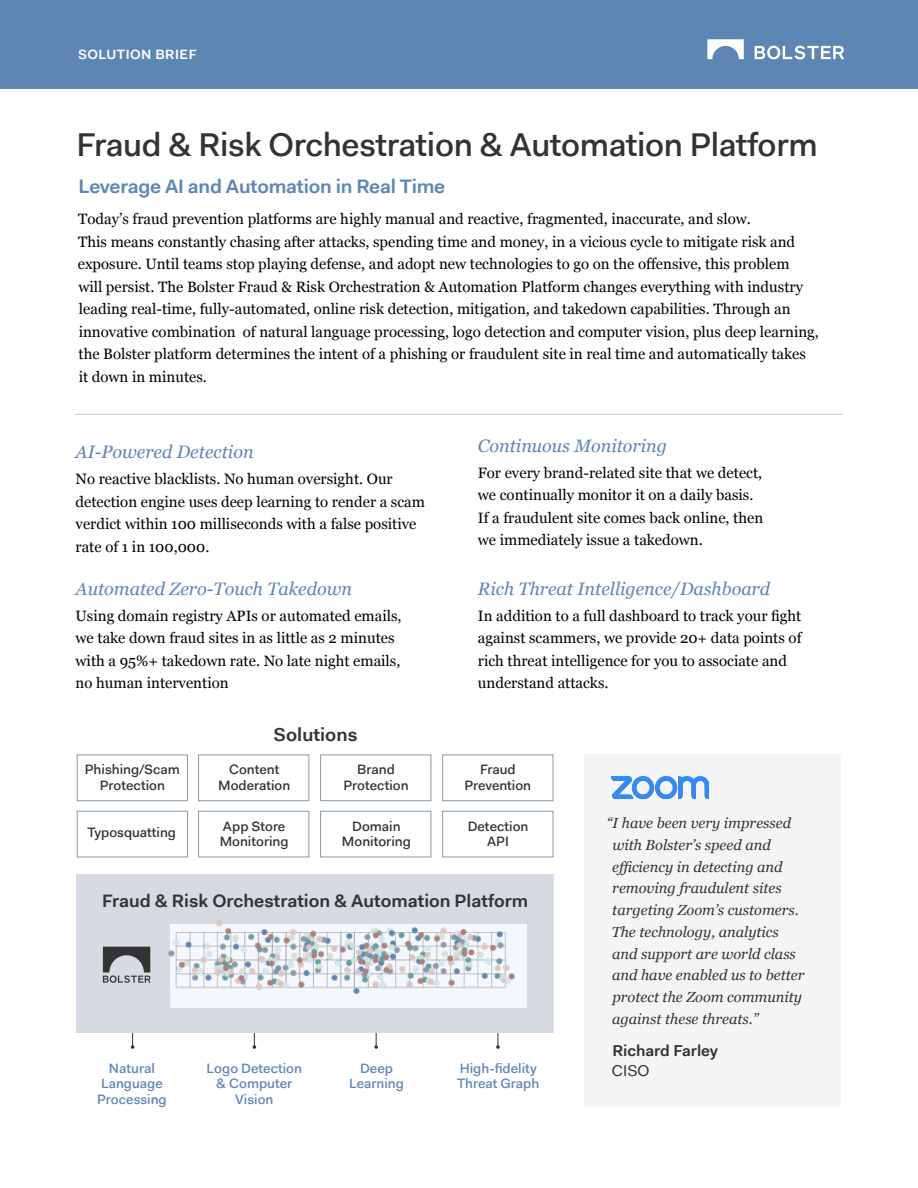
<style>
.page{position:relative;width:918px;height:1188px;background:#fff}
.page>*{position:absolute;margin:0;border:0;box-sizing:border-box;transform-origin:0 0}
.page_title{font:500 33px "Fakt TT";letter-spacing:-.01em;color:#333}
.page_title-2{font:600 19.5px "Fakt TT";letter-spacing:-.01em;color:#5d86b4}
.intro_style_smaller{font:600 18.75px "Fakt TT";color:#333}
.intro_style_smaller-2{font:italic 18px "Georgia";color:#5d86b4}
.intro_style_smaller-3{font:600 18px "Fakt TT";color:#333}
.intro_style_smaller-4{font:600 15.75px "Fakt TT";color:#333}
.intro_style_smaller-5{font:15.75px "Fakt TT";color:#333}
.page_title-3{font:15px/22.5px "Georgia";color:#000}
.body_paragraph{font:15px/22.5px "Georgia";color:#000}
.intro_style_smaller-6{font:italic 14.7px/21.8px "Georgia";color:#333}
.intro_style_smaller-7{font:500 13.65px/15.6px "Fakt TT";color:#333;text-align:center}
.intro_style_smaller-8{font:500 13.65px/15.6px "Fakt TT";color:#5d86b4;text-align:center}
.t1{font:600 13.5px "Fakt TT";letter-spacing:.035em;color:#fff}
</style>
<div class="page">
<div style="left:0;top:0;width:918px;height:89px;background:#5d86b4"></div>
<svg style="left:755px;top:46px;width:89px;height:13px"></svg>
<svg style="left:707px;top:39px;width:37px;height:20px"></svg>
<hr style="left:75px;top:414px;width:767px;height:1px;background:#c4ccd6">
<div style="left:584px;top:754px;width:257px;height:353px;background:#f3f5f7"></div>
<img style="left:612px;top:777px;width:97px;height:21px">
<div style="left:77px;top:811px;width:111px;height:46px;border:1px solid #8a99ab"></div>
<div style="left:198px;top:811px;width:111px;height:46px;border:1px solid #8a99ab"></div>
<div style="left:320px;top:811px;width:111px;height:46px;border:1px solid #8a99ab"></div>
<div style="left:442px;top:811px;width:111px;height:46px;border:1px solid #8a99ab"></div>
<div style="left:77px;top:755px;width:111px;height:46px;border:1px solid #8a99ab"></div>
<div style="left:198px;top:755px;width:111px;height:46px;border:1px solid #8a99ab"></div>
<div style="left:320px;top:755px;width:111px;height:46px;border:1px solid #8a99ab"></div>
<div style="left:442px;top:755px;width:111px;height:46px;border:1px solid #8a99ab"></div>
<svg style="left:131px;top:1032px;width:3px;height:17px"></svg>
<svg style="left:253px;top:1032px;width:3px;height:17px"></svg>
<svg style="left:374px;top:1032px;width:4px;height:17px"></svg>
<svg style="left:496px;top:1032px;width:4px;height:17px"></svg>
<div style="left:76px;top:874px;width:477px;height:158px;background:#d6dbe3"></div>
<img style="left:168px;top:920px;width:355px;height:88px">
<svg style="left:103px;top:947px;width:48px;height:36px"></svg>
<p class="t1" style="left:78px;top:45px;width:120px">SOLUTION BRIEF</p>
<p class="page_title" style="left:76px;top:123px;width:743px">Fraud &amp; Risk Orchestration &amp; Automation Platform</p>
<p class="page_title-2" style="left:78px;top:173px;width:368px">Leverage AI and Automation in Real Time</p>
<p class="page_title-3" style="left:78px;top:207px;width:743px">Today’s fraud prevention platforms are highly manual and reactive, fragmented, inaccurate, and slow.<br>This means constantly chasing after attacks, spending time and money, in a vicious cycle to mitigate risk and exposure. Until teams stop playing defense, and adopt new technologies to go on the offensive, this problem<br>will persist. The Bolster Fraud &amp; Risk Orchestration &amp; Automation Platform changes everything with industry leading real-time, fully-automated, online risk detection, mitigation, and takedown capabilities. Through an innovative combination of natural language processing, logo detection and computer vision, plus deep learning, the Bolster platform determines the intent of a phishing or fraudulent site in real time and automatically takes<br>it down in minutes.</p>
<p class="intro_style_smaller-2" style="left:76px;top:439px;width:180px">AI-Powered Detection</p>
<p class="body_paragraph" style="left:76px;top:467px;width:351px">No reactive blacklists. No human oversight. Our detection engine uses deep learning to render a scam verdict within 100 milliseconds with a false positive rate of 1 in 100,000.</p>
<p class="intro_style_smaller-2" style="left:478px;top:433px;width:191px">Continuous Monitoring</p>
<p class="body_paragraph" style="left:478px;top:461px;width:287px">For every brand-related site that we detect, we continually monitor it on a daily basis.<br>If a fraudulent site comes back online, then we immediately issue a takedown.</p>
<p class="intro_style_smaller-2" style="left:76px;top:576px;width:278px">Automated Zero-Touch Takedown</p>
<p class="body_paragraph" style="left:76px;top:604px;width:328px">Using domain registry APIs or automated emails, we take down fraud sites in as little as 2 minutes with a 95%+ takedown rate. No late night emails, no human intervention</p>
<p class="intro_style_smaller-2" style="left:478px;top:576px;width:294px">Rich Threat Intelligence/Dashboard</p>
<p class="body_paragraph" style="left:478px;top:604px;width:325px">In addition to a full dashboard to track your fight against scammers, we provide 20+ data points of rich threat intelligence for you to associate and understand attacks.</p>
<p class="intro_style_smaller" style="left:274px;top:722px;width:85px">Solutions</p>
<p class="intro_style_smaller-7" style="left:85px;top:762px;width:97px">Phishing/Scam</p>
<p class="intro_style_smaller-7" style="left:100px;top:777px;width:67px">Protection</p>
<p class="intro_style_smaller-7" style="left:229px;top:762px;width:52px">Content</p>
<p class="intro_style_smaller-7" style="left:218px;top:777px;width:74px">Moderation</p>
<p class="intro_style_smaller-7" style="left:357px;top:762px;width:39px">Brand</p>
<p class="intro_style_smaller-7" style="left:343px;top:777px;width:67px">Protection</p>
<p class="intro_style_smaller-7" style="left:480px;top:762px;width:37px">Fraud</p>
<p class="intro_style_smaller-7" style="left:465px;top:777px;width:68px">Prevention</p>
<p class="intro_style_smaller-7" style="left:87px;top:825px;width:90px">Typosquatting</p>
<p class="intro_style_smaller-7" style="left:223px;top:818px;width:64px">App Store</p>
<p class="intro_style_smaller-7" style="left:220px;top:834px;width:70px">Monitoring</p>
<p class="intro_style_smaller-7" style="left:342px;top:818px;width:70px">Domain<br>Monitoring</p>
<p class="intro_style_smaller-7" style="left:468px;top:818px;width:62px">Detection</p>
<p class="intro_style_smaller-7" style="left:487px;top:834px;width:23px">API</p>
<p class="intro_style_smaller-3" style="left:102px;top:888px;width:428px">Fraud &amp; Risk Orchestration &amp; Automation Platform</p>
<p class="intro_style_smaller-8" style="left:109px;top:1060px;width:47px">Natural</p>
<p class="intro_style_smaller-8" style="left:101px;top:1076px;width:63px">Language</p>
<p class="intro_style_smaller-8" style="left:97px;top:1092px;width:71px">Processing</p>
<p class="intro_style_smaller-8" style="left:207px;top:1060px;width:97px">Logo Detection &amp; Computer<br>Vision</p>
<p class="intro_style_smaller-8" style="left:349px;top:1060px;width:56px">Deep<br>Learning</p>
<p class="intro_style_smaller-8" style="left:457px;top:1060px;width:84px;text-align:left">High-fidelity<br>Threat Graph</p>
<p class="intro_style_smaller-6" style="left:612px;top:812px;width:194px;text-indent:-5px">“I have been very impressed with Bolster’s speed and efficiency in detecting and removing fraudulent sites targeting Zoom’s customers.<br>The technology, analytics and support are world class and have enabled us to better protect the Zoom community against these threats.”</p>
<p class="intro_style_smaller-4" style="left:612px;top:1040px;width:107px">Richard Farley</p>
<p class="intro_style_smaller-5" style="left:612px;top:1060px;width:39px">CISO</p>
</div>
